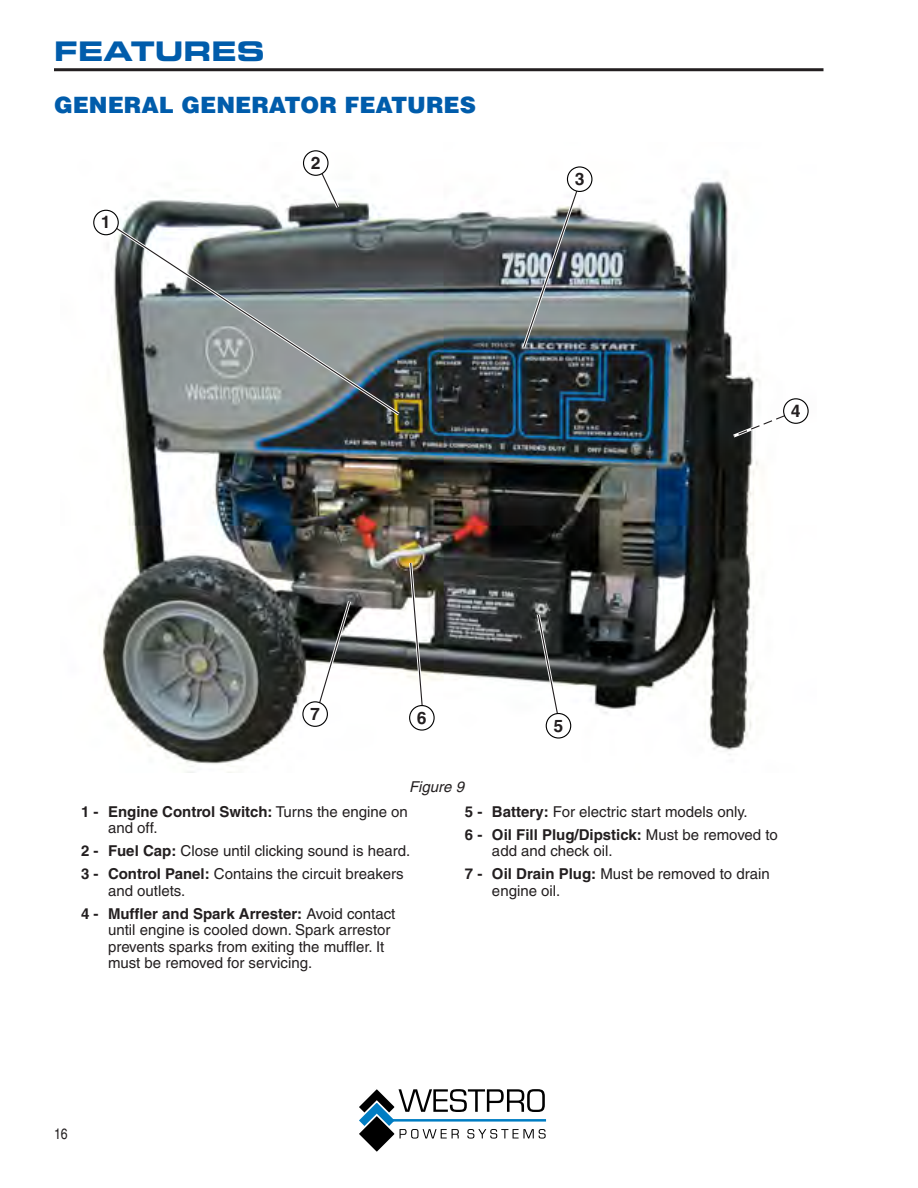
<style>
.page{position:relative;width:918px;height:1188px;background:#fff}
.page>*{position:absolute;margin:0;border:0;box-sizing:border-box;transform-origin:0 0}
.t1{font:27px "Eurostile Bold Extended Two";color:#005cab}
.t2{font:900 22.5px "Helvetica";color:#005cab}
.t3{font:700 17.25px "Helvetica World";color:#231f20}
.t4{font:15px/16.5px "Helvetica";color:#231f20}
.t5{font:700 15px/23px "Helvetica";color:#231f20}
.t6{font:italic 15px "Helvetica";color:#231f20}
.t7{font:condensed 15px "Helvetica";color:#231f20}
.s1{font-weight:700}
.s2{font-weight:400}
</style>
<div class="page">
<svg style="left:359px;top:1089px;width:187px;height:63px"></svg>
<hr style="left:392px;top:1119px;width:154px;height:3px;background:#007dc3">
<hr style="left:54px;top:68px;width:770px;height:3px;background:#231f20">
<img style="left:93px;top:150px;width:715px;height:622px">
<svg style="left:103px;top:218px;width:300px;height:200px"></svg>
<svg style="left:106px;top:221px;width:294px;height:195px;background:#7f8687"></svg>
<div style="left:94px;top:210px;width:24px;height:25px;background:#fff;border-radius:50%"></div>
<div style="left:93px;top:210px;width:26px;height:25px;border:1px solid #000;border-radius:50%"></div>
<svg style="left:313px;top:159px;width:29px;height:52px"></svg>
<div style="left:304px;top:151px;width:24px;height:24px;background:#fff;border-radius:50%"></div>
<div style="left:303px;top:150px;width:26px;height:26px;border:1px solid #000;border-radius:50%"></div>
<img style="left:520px;top:175px;width:65px;height:176px">
<div style="left:567px;top:167px;width:25px;height:24px;background:#fff;border-radius:50%"></div>
<div style="left:567px;top:166px;width:26px;height:26px;border:1px solid #000;border-radius:50%"></div>
<svg style="left:730px;top:407px;width:71px;height:33px"></svg>
<div style="left:784px;top:399px;width:24px;height:24px;background:#fff;border-radius:50%"></div>
<div style="left:783px;top:398px;width:26px;height:26px;border:1px solid #000;border-radius:50%"></div>
<svg style="left:407px;top:560px;width:19px;height:161px"></svg>
<div style="left:410px;top:706px;width:24px;height:24px;background:#fff;border-radius:50%"></div>
<div style="left:409px;top:705px;width:26px;height:26px;border:1px solid #000;border-radius:50%"></div>
<svg style="left:535px;top:611px;width:28px;height:118px"></svg>
<div style="left:546px;top:714px;width:25px;height:24px;background:#fff;border-radius:50%"></div>
<div style="left:546px;top:713px;width:25px;height:26px;border:1px solid #000;border-radius:50%"></div>
<svg style="left:313px;top:598px;width:40px;height:120px"></svg>
<div style="left:303px;top:702px;width:24px;height:24px;background:#fff;border-radius:50%"></div>
<div style="left:302px;top:701px;width:26px;height:26px;border:1px solid #000;border-radius:50%"></div>
<h1 class="t1" style="left:54px;top:33px;width:212px">FEATURES</h1>
<h2 class="t2" style="left:54px;top:90px;width:424px">GENERAL GENERATOR FEATURES</h2>
<p class="t3" style="left:101px;top:212px;width:11px">1</p>
<p class="t3" style="left:311px;top:153px;width:11px">2</p>
<p class="t3" style="left:575px;top:169px;width:11px">3</p>
<p class="t3" style="left:791px;top:401px;width:11px">4</p>
<p class="t3" style="left:310px;top:704px;width:11px">7</p>
<p class="t3" style="left:417px;top:708px;width:11px">6</p>
<p class="t6" style="left:409px;top:778px;width:57px">Figure 9</p>
<p class="t3" style="left:553px;top:715px;width:11px">5</p>
<p class="t4" style="left:108px;top:803px;width:301px;text-indent:-27px"><span class="s1">1 - Engine Control Switch:</span> Turns the engine on and off.</p>
<p class="t4" style="left:81px;top:839px;width:331px;line-height:23px"><span class="s1">2 - Fuel Cap:</span> Close until clicking sound is heard.<br><span class="s1">3 - Control Panel:</span> Contains the circuit breakers</p>
<p class="t5" style="left:81px;top:879px;width:316px;text-indent:27px"><span class="s2">and outlets.<br></span>4 - Muffler and Spark Arrester: <span class="s2">Avoid contact</span></p>
<p class="t4" style="left:108px;top:922px;width:284px">until engine is cooled down. Spark arrestor prevents sparks from exiting the muffler. It must be removed for servicing.</p>
<p class="t4" style="left:465px;top:800px;width:314px;line-height:23px"><span class="s1">5 - Battery:</span> For electric start models only.<br><span class="s1">6 - Oil Fill Plug/Dipstick:</span> Must be removed to</p>
<p class="t4" style="left:465px;top:839px;width:306px;line-height:23px;text-indent:27px">add and check oil.<br><span class="s1">7 - Oil Drain Plug:</span> Must be removed to drain</p>
<p class="t4" style="left:492px;top:882px;width:70px">engine oil.</p>
<p class="t7" style="left:54px;top:1125px;width:15px">16</p>
</div>
